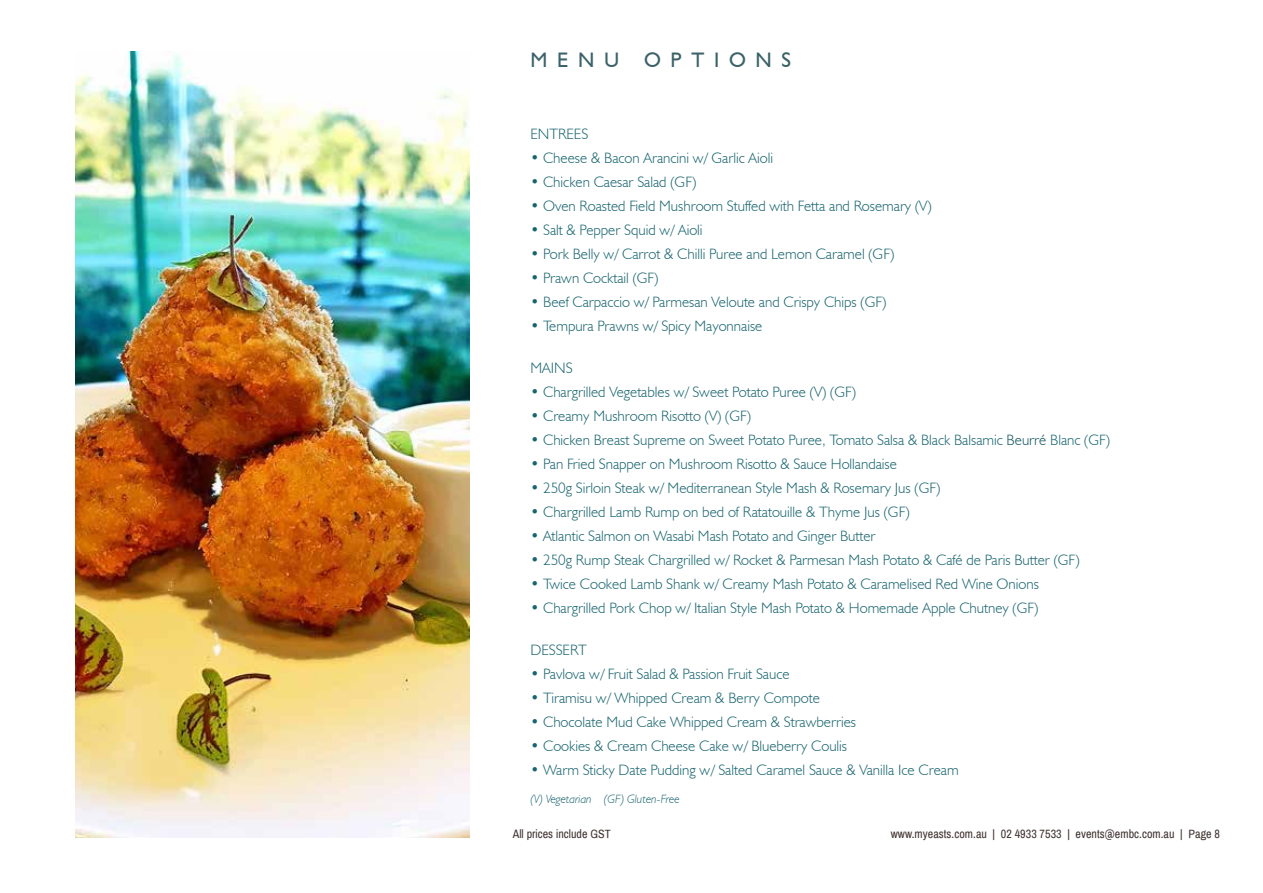
<style>
.page{position:relative;width:1263px;height:893px;background:#fff}
.page>*{position:absolute;margin:0;border:0;box-sizing:border-box;transform-origin:0 0}
.t1{font:21px "Humanist 521 BT";letter-spacing:.46em;color:#3b6269}
.t2{font:300 15px "Humanist 521 BT";color:#18646e}
.t3{font:12px "Archivo Narrow";letter-spacing:.005em;color:#3e312f}
.t4{font:italic 300 12px "Humanist 521 BT";color:#18646e}
.s1{color:#10565f}
</style>
<div class="page">
<img style="left:75px;top:51px;width:395px;height:786px">
<h1 class="t1" style="left:530px;top:47px;width:86px">MENU</h1>
<h1 class="t1" style="left:644px;top:47px;width:147px">O PTIO NS</h1>
<p class="t2" style="left:530px;top:125px;width:59px">ENTREES</p>
<p class="t2" style="left:530px;top:149px;width:244px">• Cheese &amp; Bacon Arancini w/ Garlic Aioli</p>
<p class="t2" style="left:530px;top:173px;width:167px">• Chicken Caesar Salad (GF)</p>
<p class="t2" style="left:530px;top:197px;width:403px">• Oven Roasted Field M ushroom Stuffed with Fetta and Rosemary (V)</p>
<p class="t2" style="left:530px;top:221px;width:174px">• Salt &amp; Pepper Squid w/ Aioli</p>
<p class="t2" style="left:530px;top:245px;width:365px">• Pork Belly w/ Carrot &amp; Chilli Puree and Lemon Caramel (GF)</p>
<p class="t2" style="left:530px;top:269px;width:129px">• Prawn Cocktail (GF)</p>
<p class="t2" style="left:530px;top:293px;width:357px">• Beef Carpaccio w/ Parmesan Veloute and Crispy Chips (GF)</p>
<p class="t2" style="left:530px;top:317px;width:233px">• Tempura Prawns w/ Spicy Mayonnaise</p>
<p class="t2" style="left:530px;top:359px;width:10px">MAIN</p>
<p class="t2" style="left:566px;top:359px;width:8px">S</p>
<p class="t2" style="left:530px;top:383px;width:327px">• Chargrilled Vegetables w/ Sweet Potato Puree (V) (GF)</p>
<p class="t2" style="left:530px;top:407px;width:222px">• Creamy M ushroom Risotto (V) (GF)</p>
<p class="t2" style="left:530px;top:431px;width:581px">• Chicken Breast Supreme on Sweet Potato Puree, Tomato Salsa &amp; Black Balsamic <span class="s1">Beurré</span> Blanc (GF)</p>
<p class="t2" style="left:530px;top:455px;width:368px">• Pan Fried Snapper on M ushroom Risotto &amp; Sauce Hollandaise</p>
<p class="t2" style="left:530px;top:479px;width:411px">• 250g Sirloin Steak w/ M editerranean Style M ash &amp; Rosemary Jus (GF)</p>
<p class="t2" style="left:530px;top:503px;width:381px">• Chargrilled Lamb Rump on bed of Ratatouille &amp; Thyme Jus (GF)</p>
<p class="t2" style="left:530px;top:527px;width:347px">• Atlantic Salmon on Wasabi M ash Potato and Ginger Butter</p>
<p class="t2" style="left:530px;top:551px;width:550px">• 250g Rump Steak Chargrilled w/ Rocket &amp; Parmesan M ash Potato &amp; Café de Paris Butter (GF)</p>
<p class="t2" style="left:530px;top:575px;width:510px">• Twice Cooked Lamb Shank w/ Creamy M ash Potato &amp; Caramelised Red Wine Onions</p>
<p class="t2" style="left:530px;top:599px;width:509px">• Chargrilled Pork Chop w/ Italian Style M ash Potato &amp; Homemade Apple Chutney (GF)</p>
<p class="t2" style="left:530px;top:641px;width:58px">DESSERT</p>
<p class="t2" style="left:530px;top:665px;width:261px">• Pavlova w/ Fruit Salad &amp; Passion Fruit Sauce</p>
<p class="t2" style="left:530px;top:689px;width:291px">• Tiramisu w/ Whipped Cream &amp; Berry Compote</p>
<p class="t2" style="left:530px;top:713px;width:327px">• Chocolate M ud Cake Whipped Cream &amp; Strawberries</p>
<p class="t2" style="left:530px;top:737px;width:318px">• Cookies &amp; Cream Cheese Cake w/ Blueberry Coulis</p>
<p class="t2" style="left:530px;top:761px;width:430px">• Warm Sticky Date Pudding w/ Salted Caramel Sauce &amp; Vanilla I ce Cream</p>
<p class="t4" style="left:530px;top:792px;width:151px">(V) Vegetarian (GF) Gluten-Free</p>
<p class="t3" style="left:513px;top:827px;width:100px">All prices include GST</p>
<p class="t3" style="left:891px;top:827px;width:331px">www.myeasts.com.au | 02 4933 7533 | events@embc.com.au | Page 8</p>
</div>
